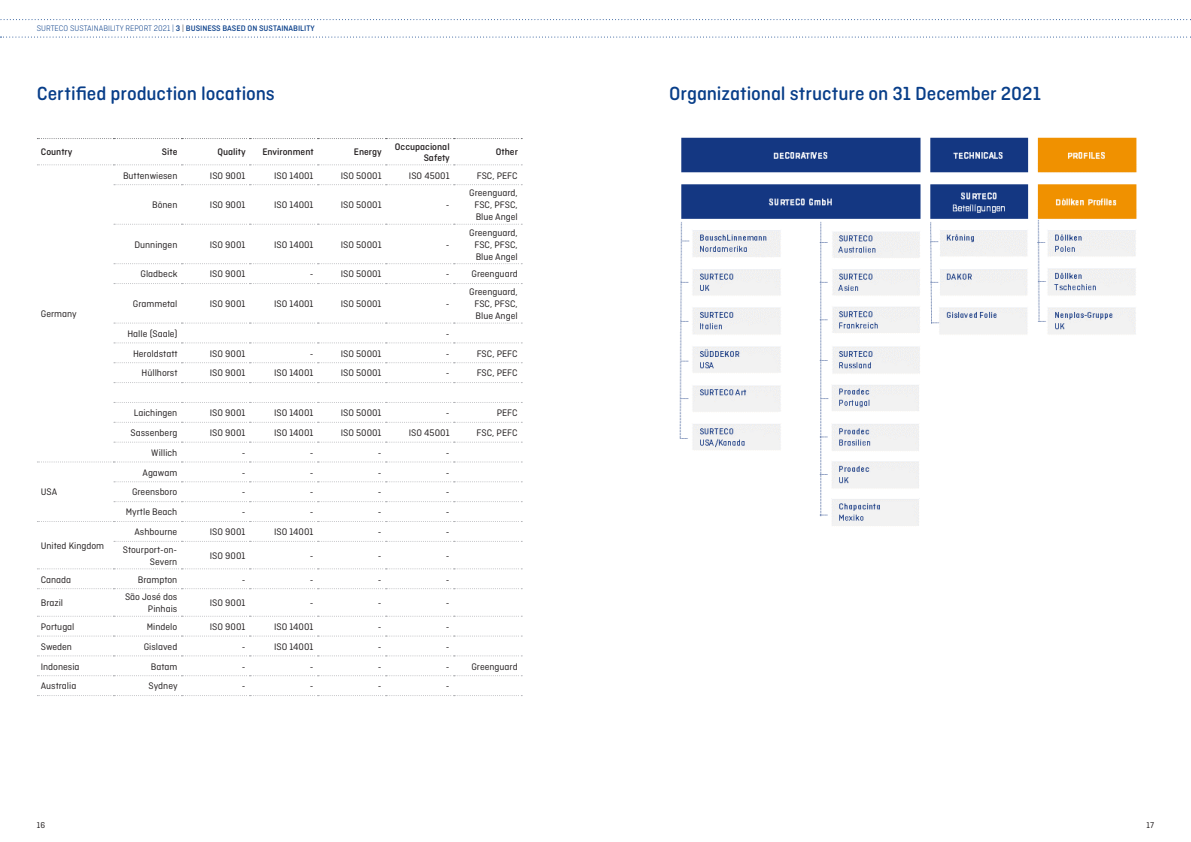
<style>
.page{position:relative;width:1191px;height:842px;background:#fff}
.page>*{position:absolute;margin:0;border:0;box-sizing:border-box;transform-origin:0 0}
.t1{font:500 20px "Ciutadella Rounded";letter-spacing:-.005em;color:#083e89}
.t2{font:10px/12px "Ciutadella Rounded";color:#231f20;text-align:justify}
.t3{font:500 10px/10.8px "Ciutadella Rounded";color:#231f20;text-align:right}
.t4{font:9px "Ciutadella Rounded";color:#231f20}
.t5{font:300 8.5px "Ciutadella Rounded";color:#083e89}
.s1{font-weight:500}
.s2{color:#231f20}
</style>
<div class="page">
<svg style="left:0;top:19px;width:1191px;height:1px"></svg>
<svg style="left:0;top:37px;width:1191px;height:1px"></svg>
<svg style="left:37px;top:164px;width:485px;height:1px"></svg>
<svg style="left:114px;top:184px;width:408px;height:1px"></svg>
<svg style="left:114px;top:224px;width:408px;height:1px"></svg>
<svg style="left:114px;top:263px;width:408px;height:1px"></svg>
<svg style="left:114px;top:283px;width:408px;height:1px"></svg>
<svg style="left:114px;top:323px;width:408px;height:1px"></svg>
<svg style="left:114px;top:342px;width:408px;height:1px"></svg>
<svg style="left:114px;top:362px;width:408px;height:1px"></svg>
<svg style="left:114px;top:382px;width:408px;height:1px"></svg>
<svg style="left:114px;top:402px;width:408px;height:1px"></svg>
<svg style="left:114px;top:422px;width:408px;height:1px"></svg>
<svg style="left:114px;top:442px;width:408px;height:1px"></svg>
<svg style="left:37px;top:461px;width:485px;height:1px"></svg>
<svg style="left:114px;top:481px;width:408px;height:1px"></svg>
<svg style="left:114px;top:501px;width:408px;height:1px"></svg>
<svg style="left:37px;top:521px;width:485px;height:1px"></svg>
<svg style="left:114px;top:541px;width:408px;height:1px"></svg>
<svg style="left:37px;top:568px;width:485px;height:1px"></svg>
<svg style="left:37px;top:588px;width:485px;height:1px"></svg>
<svg style="left:37px;top:616px;width:485px;height:1px"></svg>
<svg style="left:37px;top:635px;width:485px;height:1px"></svg>
<svg style="left:37px;top:655px;width:485px;height:1px"></svg>
<svg style="left:37px;top:675px;width:485px;height:1px"></svg>
<svg style="left:37px;top:695px;width:485px;height:1px"></svg>
<svg style="left:37px;top:138px;width:485px;height:1px"></svg>
<img style="left:679px;top:137px;width:458px;height:389px">
<p class="t5" style="left:37px;top:24px;width:279px">SURTECO SUSTAINABILITY REPORT 2021 | <span class="s1">3</span> <span class="s2">|</span> <span class="s1">BUSINESS BASED ON SUSTAINABILITY</span></p>
<h1 class="t1" style="left:37px;top:82px;width:240px">Certified production locations</h1>
<p class="t3" style="left:41px;top:147px;width:33px">Country</p>
<p class="t3" style="left:162px;top:147px;width:17px">Site</p>
<p class="t3" style="left:217px;top:147px;width:30px">Quality</p>
<p class="t3" style="left:262px;top:147px;width:53px">Environment</p>
<p class="t3" style="left:354px;top:147px;width:29px">Energy</p>
<p class="t3" style="left:395px;top:141px;width:56px">Occupacional<br>Safety</p>
<p class="t3" style="left:496px;top:147px;width:24px">Other</p>
<p class="t2" style="left:123px;top:169px;width:56px">Buttenwiesen</p>
<p class="t2" style="left:210px;top:169px;width:37px">ISO 9001</p>
<p class="t2" style="left:274px;top:169px;width:41px">ISO 14001</p>
<p class="t2" style="left:341px;top:169px;width:42px">ISO 50001</p>
<p class="t2" style="left:409px;top:169px;width:42px">ISO 45001</p>
<p class="t2" style="left:477px;top:169px;width:43px">FSC, PEFC</p>
<p class="t2" style="left:152px;top:199px;width:27px">Bönen</p>
<p class="t2" style="left:210px;top:199px;width:37px">ISO 9001</p>
<p class="t2" style="left:274px;top:199px;width:41px">ISO 14001</p>
<p class="t2" style="left:341px;top:199px;width:42px">ISO 50001</p>
<p class="t2" style="left:446px;top:199px;width:5px">-</p>
<p class="t2" style="left:474px;top:187px;width:45px;text-indent:-5px">Greenguard, FSC, PFSC, Blue Angel</p>
<p class="t2" style="left:41px;top:308px;width:37px">Germany</p>
<p class="t2" style="left:41px;top:486px;width:18px">USA</p>
<p class="t2" style="left:41px;top:540px;width:65px">United Kingdom</p>
<p class="t2" style="left:134px;top:238px;width:45px">Dunningen</p>
<p class="t2" style="left:210px;top:238px;width:37px">ISO 9001</p>
<p class="t2" style="left:274px;top:238px;width:41px">ISO 14001</p>
<p class="t2" style="left:341px;top:238px;width:42px">ISO 50001</p>
<p class="t2" style="left:446px;top:238px;width:5px">-</p>
<p class="t2" style="left:474px;top:226px;width:45px;text-indent:-5px">Greenguard, FSC, PFSC, Blue Angel</p>
<p class="t2" style="left:141px;top:268px;width:38px">Gladbeck</p>
<p class="t2" style="left:210px;top:268px;width:37px">ISO 9001</p>
<p class="t2" style="left:310px;top:268px;width:5px">-</p>
<p class="t2" style="left:341px;top:268px;width:42px">ISO 50001</p>
<p class="t2" style="left:446px;top:268px;width:73px">- Greenguard</p>
<p class="t2" style="left:133px;top:298px;width:46px">Grammetal</p>
<p class="t2" style="left:210px;top:298px;width:37px">ISO 9001</p>
<p class="t2" style="left:274px;top:298px;width:41px">ISO 14001</p>
<p class="t2" style="left:341px;top:298px;width:42px">ISO 50001</p>
<p class="t2" style="left:446px;top:298px;width:5px">-</p>
<p class="t2" style="left:474px;top:286px;width:45px;text-indent:-5px">Greenguard, FSC, PFSC, Blue Angel</p>
<p class="t2" style="left:127px;top:327px;width:51px">Halle (Saale)</p>
<p class="t2" style="left:446px;top:327px;width:5px">-</p>
<p class="t2" style="left:133px;top:347px;width:46px">Heroldstatt</p>
<p class="t2" style="left:210px;top:347px;width:37px">ISO 9001</p>
<p class="t2" style="left:310px;top:347px;width:5px">-</p>
<p class="t2" style="left:341px;top:347px;width:42px">ISO 50001</p>
<p class="t2" style="left:446px;top:347px;width:5px">-</p>
<p class="t2" style="left:477px;top:347px;width:43px">FSC, PEFC</p>
<p class="t2" style="left:141px;top:367px;width:38px">Hüllhorst</p>
<p class="t2" style="left:210px;top:367px;width:37px">ISO 9001</p>
<p class="t2" style="left:274px;top:367px;width:41px">ISO 14001</p>
<p class="t2" style="left:341px;top:367px;width:42px">ISO 50001</p>
<p class="t2" style="left:446px;top:367px;width:5px">-</p>
<p class="t2" style="left:477px;top:367px;width:43px">FSC, PEFC</p>
<p class="t2" style="left:134px;top:407px;width:45px">Laichingen</p>
<p class="t2" style="left:210px;top:407px;width:37px">ISO 9001</p>
<p class="t2" style="left:274px;top:407px;width:41px">ISO 14001</p>
<p class="t2" style="left:341px;top:407px;width:42px">ISO 50001</p>
<p class="t2" style="left:446px;top:407px;width:5px">-</p>
<p class="t2" style="left:496px;top:407px;width:23px">PEFC</p>
<p class="t2" style="left:131px;top:427px;width:48px">Sassenberg</p>
<p class="t2" style="left:210px;top:427px;width:37px">ISO 9001</p>
<p class="t2" style="left:274px;top:427px;width:41px">ISO 14001</p>
<p class="t2" style="left:341px;top:427px;width:42px">ISO 50001</p>
<p class="t2" style="left:409px;top:427px;width:42px">ISO 45001</p>
<p class="t2" style="left:476px;top:427px;width:43px">FSC, PEFC</p>
<p class="t2" style="left:151px;top:446px;width:28px">Willich</p>
<p class="t2" style="left:242px;top:446px;width:5px">-</p>
<p class="t2" style="left:310px;top:446px;width:5px">-</p>
<p class="t2" style="left:378px;top:446px;width:5px">-</p>
<p class="t2" style="left:446px;top:446px;width:5px">-</p>
<p class="t2" style="left:142px;top:466px;width:36px">Agawam</p>
<p class="t2" style="left:242px;top:466px;width:5px">-</p>
<p class="t2" style="left:310px;top:466px;width:5px">-</p>
<p class="t2" style="left:378px;top:466px;width:5px">-</p>
<p class="t2" style="left:446px;top:466px;width:5px">-</p>
<p class="t2" style="left:132px;top:486px;width:47px">Greensboro</p>
<p class="t2" style="left:242px;top:486px;width:5px">-</p>
<p class="t2" style="left:310px;top:486px;width:5px">-</p>
<p class="t2" style="left:378px;top:486px;width:5px">-</p>
<p class="t2" style="left:446px;top:486px;width:5px">-</p>
<p class="t2" style="left:126px;top:506px;width:53px">Myrtle Beach</p>
<p class="t2" style="left:242px;top:506px;width:5px">-</p>
<p class="t2" style="left:310px;top:506px;width:5px">-</p>
<p class="t2" style="left:378px;top:506px;width:5px">-</p>
<p class="t2" style="left:446px;top:506px;width:5px">-</p>
<p class="t2" style="left:134px;top:526px;width:44px">Ashbourne</p>
<p class="t2" style="left:210px;top:526px;width:37px">ISO 9001</p>
<p class="t2" style="left:274px;top:526px;width:41px">ISO 14001</p>
<p class="t2" style="left:378px;top:526px;width:5px">-</p>
<p class="t2" style="left:446px;top:526px;width:5px">-</p>
<p class="t2" style="left:123px;top:544px;width:56px;text-align:right">Stourport-on-<br>Severn</p>
<p class="t2" style="left:210px;top:550px;width:37px">ISO 9001</p>
<p class="t2" style="left:310px;top:550px;width:5px">-</p>
<p class="t2" style="left:378px;top:550px;width:5px">-</p>
<p class="t2" style="left:446px;top:550px;width:5px">-</p>
<p class="t2" style="left:41px;top:573px;width:32px">Canada</p>
<p class="t2" style="left:138px;top:573px;width:41px">Brampton</p>
<p class="t2" style="left:242px;top:573px;width:5px">-</p>
<p class="t2" style="left:310px;top:573px;width:5px">-</p>
<p class="t2" style="left:378px;top:573px;width:5px">-</p>
<p class="t2" style="left:446px;top:573px;width:5px">-</p>
<p class="t2" style="left:41px;top:597px;width:24px">Brazil</p>
<p class="t2" style="left:125px;top:591px;width:54px;text-align:right">São José dos<br>Pinhais</p>
<p class="t2" style="left:210px;top:597px;width:37px">ISO 9001</p>
<p class="t2" style="left:310px;top:597px;width:5px">-</p>
<p class="t2" style="left:378px;top:597px;width:5px">-</p>
<p class="t2" style="left:446px;top:597px;width:5px">-</p>
<p class="t2" style="left:41px;top:621px;width:35px">Portugal</p>
<p class="t2" style="left:147px;top:621px;width:32px">Mindelo</p>
<p class="t2" style="left:210px;top:621px;width:37px">ISO 9001</p>
<p class="t2" style="left:274px;top:621px;width:41px">ISO 14001</p>
<p class="t2" style="left:378px;top:621px;width:5px">-</p>
<p class="t2" style="left:446px;top:621px;width:5px">-</p>
<p class="t2" style="left:41px;top:640px;width:33px">Sweden</p>
<p class="t2" style="left:144px;top:640px;width:35px">Gislaved</p>
<p class="t2" style="left:242px;top:640px;width:5px">-</p>
<p class="t2" style="left:274px;top:640px;width:41px">ISO 14001</p>
<p class="t2" style="left:378px;top:640px;width:5px">-</p>
<p class="t2" style="left:446px;top:640px;width:5px">-</p>
<p class="t2" style="left:41px;top:660px;width:40px">Indonesia</p>
<p class="t2" style="left:151px;top:660px;width:28px">Batam</p>
<p class="t2" style="left:242px;top:660px;width:5px">-</p>
<p class="t2" style="left:310px;top:660px;width:5px">-</p>
<p class="t2" style="left:378px;top:660px;width:5px">-</p>
<p class="t2" style="left:446px;top:660px;width:73px">- Greenguard</p>
<p class="t2" style="left:41px;top:680px;width:37px">Australia</p>
<p class="t2" style="left:148px;top:680px;width:31px">Sydney</p>
<p class="t2" style="left:242px;top:680px;width:5px">-</p>
<p class="t2" style="left:310px;top:680px;width:5px">-</p>
<p class="t2" style="left:378px;top:680px;width:5px">-</p>
<p class="t2" style="left:446px;top:680px;width:5px">-</p>
<h1 class="t1" style="left:669px;top:82px;width:373px">Organizational structure on 31 December 2021</h1>
<p class="t4" style="left:37px;top:820px;width:10px">16</p>
<p class="t4" style="left:1146px;top:820px;width:9px">17</p>
</div>
